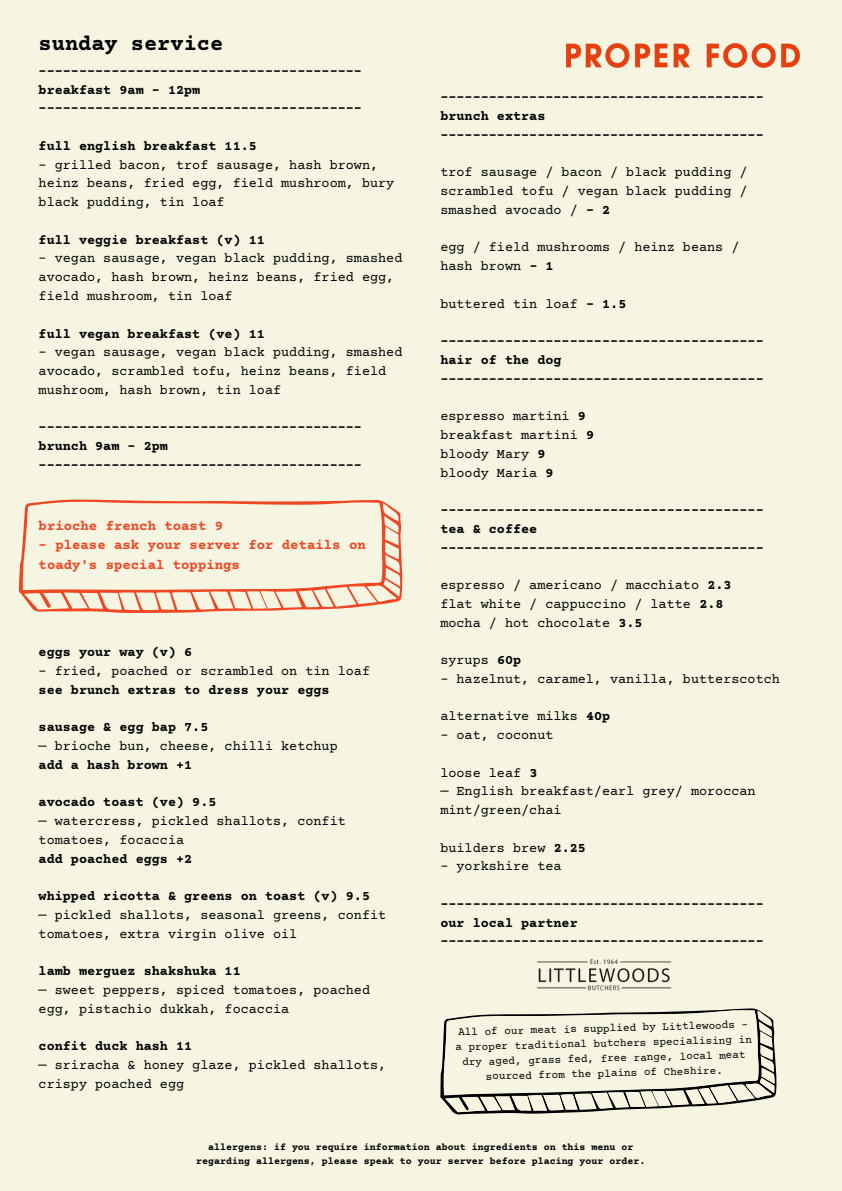
<style>
.page{position:relative;width:842px;height:1191px;background:#fff}
.page>*{position:absolute;margin:0;border:0;box-sizing:border-box;transform-origin:0 0}
.t1{font:700 22px "Courier Prime";color:#000}
.t2{font:700 14px/19.5px "Courier Prime";color:#ef4723}
.t3{font:13.5px/18.7px "Courier Prime";color:#000}
.t4{font:700 13.5px "Courier Prime";color:#000}
.t5{font:11px/15px "Courier Prime";color:#000;text-align:center}
.t6{font:700 10px/13.5px "Courier Prime";color:#000;text-align:center}
.s1{font-weight:700}
</style>
<div class="page">
<div style="left:0;top:0;width:842px;height:1190px;background:#f6f5e2"></div>
<svg style="left:440px;top:1008px;width:337px;height:106px"></svg>
<img style="left:537px;top:959px;width:135px;height:32px">
<svg style="left:19px;top:499px;width:384px;height:114px"></svg>
<img style="left:567px;top:43px;width:233px;height:24px">
<p class="t1" style="left:39px;top:33px;width:186px">sunday service</p>
<p class="t4" style="left:39px;top:64px;width:325px">----------------------------------------</p>
<p class="t4" style="left:39px;top:83px;width:163px">breakfast 9am - 12pm</p>
<p class="t4" style="left:39px;top:102px;width:325px">----------------------------------------</p>
<p class="t4" style="left:39px;top:139px;width:220px">full english breakfast 11.5</p>
<p class="t3" style="left:39px;top:156px;width:357px">- grilled bacon, trof sausage, hash brown, heinz beans, fried egg, field mushroom, bury black pudding, tin loaf</p>
<p class="t4" style="left:39px;top:233px;width:228px">full veggie breakfast (v) 11</p>
<p class="t3" style="left:39px;top:250px;width:365px">- vegan sausage, vegan black pudding, smashed avocado, hash brown, heinz beans, fried egg, field mushroom, tin loaf</p>
<p class="t4" style="left:39px;top:327px;width:228px">full vegan breakfast (ve) 11</p>
<p class="t3" style="left:39px;top:344px;width:365px">- vegan sausage, vegan black pudding, smashed avocado, scrambled tofu, heinz beans, field mushroom, hash brown, tin loaf</p>
<p class="t4" style="left:39px;top:420px;width:325px">----------------------------------------</p>
<p class="t4" style="left:39px;top:439px;width:131px">brunch 9am - 2pm</p>
<p class="t4" style="left:39px;top:458px;width:325px">----------------------------------------</p>
<p class="t2" style="left:39px;top:517px;width:186px">brioche french toast 9</p>
<p class="t2" style="left:39px;top:536px;width:329px">- please ask your server for details on toady's special toppings</p>
<p class="t4" style="left:39px;top:645px;width:155px">eggs your way (v) 6</p>
<p class="t3" style="left:39px;top:662px;width:333px">- fried, poached or scrambled on tin loaf</p>
<p class="t4" style="left:39px;top:683px;width:293px">see brunch extras to dress your eggs</p>
<p class="t4" style="left:39px;top:720px;width:171px">sausage &amp; egg bap 7.5</p>
<p class="t3" style="left:39px;top:737px;width:301px">— brioche bun, cheese, chilli ketchup</p>
<p class="t4" style="left:39px;top:758px;width:155px">add a hash brown +1</p>
<p class="t4" style="left:39px;top:795px;width:179px">avocado toast (ve) 9.5</p>
<p class="t3" style="left:39px;top:812px;width:309px">— watercress, pickled shallots, confit tomatoes, focaccia</p>
<p class="t4" style="left:39px;top:852px;width:155px">add poached eggs +2</p>
<p class="t4" style="left:39px;top:889px;width:333px">whipped ricotta &amp; greens on toast (v) 9.5</p>
<p class="t3" style="left:39px;top:906px;width:349px">— pickled shallots, seasonal greens, confit tomatoes, extra virgin olive oil</p>
<p class="t4" style="left:39px;top:964px;width:204px">lamb merguez shakshuka 11</p>
<p class="t3" style="left:39px;top:981px;width:333px">— sweet peppers, spiced tomatoes, poached egg, pistachio dukkah, focaccia</p>
<p class="t4" style="left:39px;top:1039px;width:155px">confit duck hash 11</p>
<p class="t3" style="left:39px;top:1056px;width:349px">— sriracha &amp; honey glaze, pickled shallots, crispy poached egg</p>
<p class="t4" style="left:440px;top:91px;width:325px">----------------------------------------</p>
<p class="t4" style="left:440px;top:110px;width:107px">brunch extras</p>
<p class="t4" style="left:440px;top:128px;width:325px">----------------------------------------</p>
<p class="t3" style="left:440px;top:164px;width:309px;text-align:justify">trof sausage / bacon / black pudding / scrambled tofu / vegan black pudding / smashed avocado / <span class="s1">- 2</span></p>
<p class="t3" style="left:440px;top:239px;width:301px">egg / field mushrooms / heinz beans /</p>
<p class="t3" style="left:440px;top:258px;width:115px">hash brown <span class="s1">- 1</span></p>
<p class="t3" style="left:440px;top:295px;width:188px">buttered tin loaf <span class="s1">- 1.5</span></p>
<p class="t4" style="left:440px;top:334px;width:325px">----------------------------------------</p>
<p class="t4" style="left:440px;top:353px;width:123px">hair of the dog</p>
<p class="t4" style="left:440px;top:372px;width:325px">----------------------------------------</p>
<p class="t3" style="left:440px;top:408px;width:147px">espresso martini <span class="s1">9</span></p>
<p class="t3" style="left:440px;top:426px;width:155px">breakfast martini <span class="s1">9</span></p>
<p class="t3" style="left:440px;top:445px;width:107px">bloody Mary <span class="s1">9</span></p>
<p class="t3" style="left:440px;top:464px;width:115px">bloody Maria <span class="s1">9</span></p>
<p class="t4" style="left:440px;top:503px;width:325px">----------------------------------------</p>
<p class="t4" style="left:440px;top:522px;width:99px">tea &amp; coffee</p>
<p class="t4" style="left:440px;top:541px;width:325px">----------------------------------------</p>
<p class="t3" style="left:440px;top:576px;width:293px">espresso / americano / macchiato <span class="s1">2.3</span></p>
<p class="t3" style="left:440px;top:595px;width:285px">flat white / cappuccino / latte <span class="s1">2.8</span></p>
<p class="t3" style="left:440px;top:614px;width:204px">mocha / hot chocolate <span class="s1">3.5</span></p>
<p class="t3" style="left:440px;top:651px;width:82px">syrups <span class="s1">60p</span></p>
<p class="t3" style="left:440px;top:670px;width:341px">- hazelnut, caramel, vanilla, butterscotch</p>
<p class="t3" style="left:440px;top:708px;width:171px">alternative milks <span class="s1">40p</span></p>
<p class="t3" style="left:440px;top:726px;width:115px">- oat, coconut</p>
<p class="t3" style="left:440px;top:764px;width:99px">loose leaf <span class="s1">3</span></p>
<p class="t3" style="left:440px;top:783px;width:317px">— English breakfast/earl grey/ moroccan mint/green/chai</p>
<p class="t3" style="left:440px;top:839px;width:147px">builders brew <span class="s1">2.25</span></p>
<p class="t3" style="left:440px;top:858px;width:123px">- yorkshire tea</p>
<p class="t4" style="left:440px;top:897px;width:325px">----------------------------------------</p>
<p class="t4" style="left:440px;top:916px;width:139px">our local partner</p>
<p class="t4" style="left:440px;top:934px;width:325px">----------------------------------------</p>
<p class="t5" style="left:455px;top:1024px;width:298px;rotate:-1deg">All of our meat is supplied by Littlewoods – a proper traditional butchers specialising in dry aged, grass fed, free range, local meat sourced from the plains of Cheshire.</p>
<p class="t6" style="left:196px;top:1141px;width:451px">allergens: if you require information about ingredients on this menu or regarding allergens, please speak to your server before placing your order.</p>
</div>
